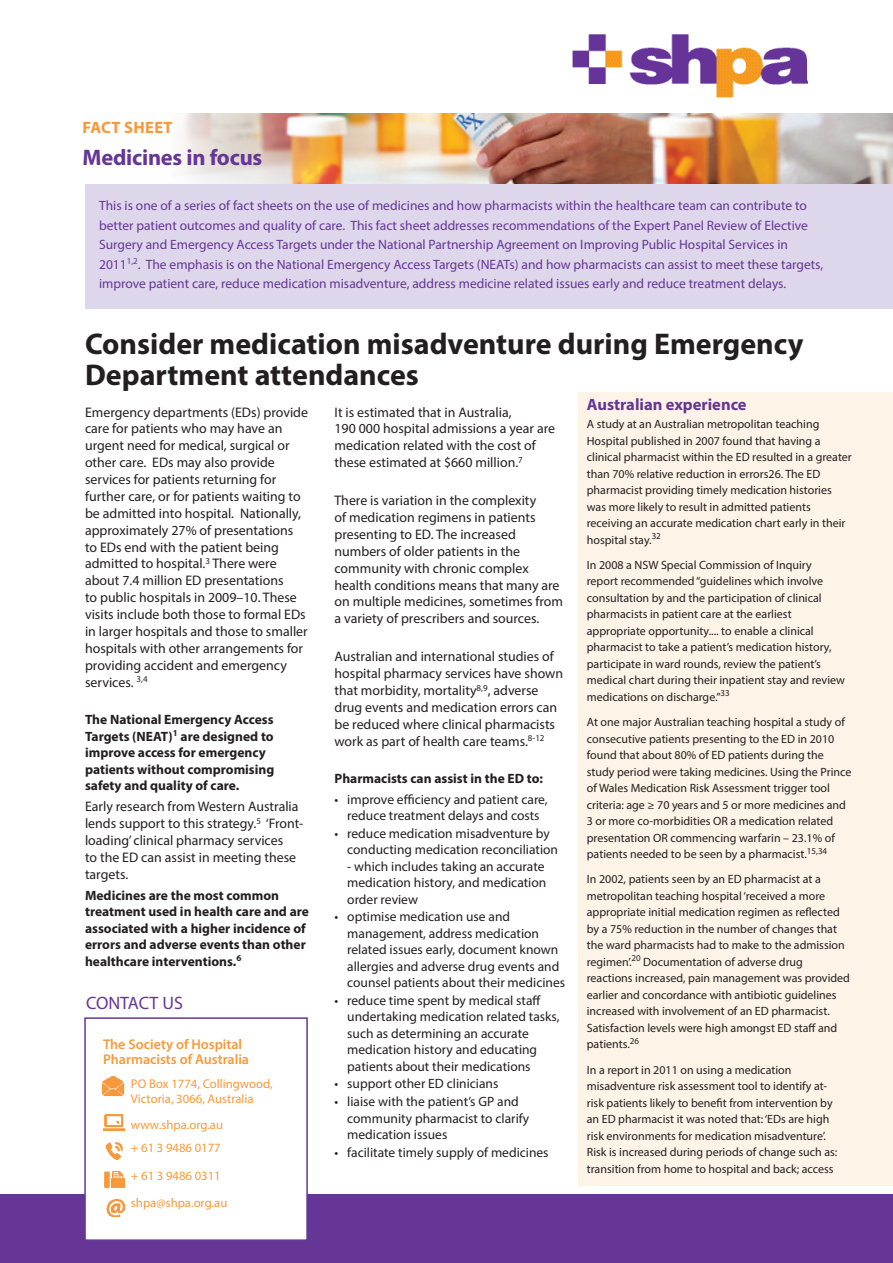
<style>
.page{position:relative;width:893px;height:1263px;background:#fff}
.page>*{position:absolute;margin:0;border:0;box-sizing:border-box;transform-origin:0 0}
.Headline_A{font:700 30px/31.5px "Myriad Pro";color:#231f20}
.t1{font:700 22.5px "Myriad Pro";letter-spacing:-.01em;color:#653695}
.t2{font:18px "Myriad Pro";color:#653695}
.Subhead_A{font:700 16.5px "Myriad Pro";color:#653695}
.t3{font:700 16.5px "Myriad Pro";letter-spacing:.02em;color:#f79938}
.t4{font:600 14.1px/15.5px "Myriad Pro";color:#f79938}
.Body_text{font:13.8px/16.8px "Myriad Pro";color:#231f20}
.Box_bullet{font:13.5px/16.5px "Myriad Pro";color:#231f20}
.Into_text{font:13.5px/19.5px "Myriad Pro";color:#653695}
.Subhead_B{font:700 13.5px/16.5px "Myriad Pro";color:#231f20}
.t5{font:12.75px/15.5px "Myriad Pro";color:#f79938}
.Box_text{font:12px/16.5px "Myriad Pro";color:#231f20}
</style>
<div class="page">
<img style="left:181px;top:114px;width:712px;height:70px">
<img style="left:572px;top:34px;width:236px;height:64px">
<div style="left:85px;top:184px;width:808px;height:125px;background:#ded6ea"></div>
<div style="left:578px;top:392px;width:315px;height:794px;background:#fef3e7"></div>
<div style="left:0;top:1195px;width:893px;height:68px;background:#653695"></div>
<div style="left:84px;top:1017px;width:224px;height:224px;background:#fff;border:2px solid #653695"></div>
<img style="left:101px;top:1076px;width:24px;height:21px">
<img style="left:103px;top:1115px;width:21px;height:101px">
<h3 class="t3" style="left:83px;top:117px;width:92px">FACT SHEET</h3>
<h2 class="t1" style="left:82px;top:143px;width:181px">Medicines in focus</h2>
<p class="Into_text" style="left:99px;top:196px;width:726px">This is one of a series of fact sheets on the use of medicines and how pharmacists within the healthcare team can contribute to better patient outcomes and quality of care. This fact sheet addresses recommendations of the Expert Panel Review of Elective Surgery and Emergency Access Targets under the National Partnership Agreement on Improving Public Hospital Services in 2011<sup>1,2</sup>. The emphasis is on the National Emergency Access Targets (NEATs) and how pharmacists can assist to meet these targets, improve patient care, reduce medication misadventure, address medicine related issues early and reduce treatment delays.</p>
<p class="Headline_A" style="left:85px;top:327px;width:720px">Consider medication misadventure during Emergency<br>Department attendances</p>
<p class="Body_text" style="left:85px;top:403px;width:225px">Emergency departments (EDs) provide care for patients who may have an urgent need for medical, surgical or other care. EDs may also provide services for patients returning for further care, or for patients waiting to be admitted into hospital. Nationally, approximately 27% of presentations to EDs end with the patient being admitted to hospital.<sup>3</sup> There were about 7.4 million ED presentations<br>to public hospitals in 2009–10. These visits include both those to formal EDs in larger hospitals and those to smaller hospitals with other arrangements for providing accident and emergency services. <sup>3,4</sup></p>
<p class="Subhead_B" style="left:85px;top:711px;width:191px">The National Emergency Access<br>Targets (NEAT)<sup>1</sup> are designed to improve access for emergency patients without compromising safety and quality of care.</p>
<p class="Body_text" style="left:85px;top:798px;width:220px">Early research from Western Australia lends support to this strategy.<sup>5</sup> ‘Front&shy;loading’ clinical pharmacy services<br>to the ED can assist in meeting these targets.</p>
<p class="Subhead_B" style="left:85px;top:886px;width:225px">Medicines are the most common treatment used in health care and are associated with a higher incidence of errors and adverse events than other healthcare interventions.<sup>6</sup></p>
<p class="Subhead_A" style="left:587px;top:394px;width:161px">Australian experience</p>
<p class="Box_text" style="left:587px;top:415px;width:267px">A study at an Australian metropolitan teaching Hospital published in 2007 found that having a clinical pharmacist within the ED resulted in a greater than 70% relative reduction in errors26. The ED pharmacist providing timely medication histories was more likely to result in admitted patients receiving an accurate medication chart early in their hospital stay.<sup>32</sup></p>
<p class="Box_text" style="left:587px;top:556px;width:260px">In 2008 a NSW Special Commission of Inquiry report recommended “guidelines which involve consultation by and the participation of clinical pharmacists in patient care at the earliest appropriate opportunity.... to enable a clinical pharmacist to take a patient’s medication history, participate in ward rounds, review the patient’s medical chart during their inpatient stay and review medications on discharge.”<sup>33</sup></p>
<p class="Box_text" style="left:587px;top:713px;width:266px">At one major Australian teaching hospital a study of consecutive patients presenting to the ED in 2010 found that about 80% of ED patients during the study period were taking medicines. Using the Prince of Wales Medication Risk Assessment trigger tool criteria: age ≥ 70 years and 5 or more medicines and 3 or more co-morbidities OR a medication related presentation OR commencing warfarin – 23.1% of patients needed to be seen by a pharmacist.<sup>15,34</sup></p>
<p class="Box_text" style="left:587px;top:871px;width:265px">In 2002, patients seen by an ED pharmacist at a metropolitan teaching hospital ‘received a more appropriate initial medication regimen as reflected by a 75% reduction in the number of changes that the ward pharmacists had to make to the admission regimen’.<sup>20</sup> Documentation of adverse drug reactions increased, pain management was provided earlier and concordance with antibiotic guidelines increased with involvement of an ED pharmacist.<br>Satisfaction levels were high amongst ED staff and patients.<sup>26</sup></p>
<p class="Box_text" style="left:587px;top:1061px;width:252px">In a report in 2011 on using a medication misadventure risk assessment tool to identify at&shy;risk patients likely to benefit from intervention by an ED pharmacist it was noted that: ‘EDs are high risk environments for medication misadventure’.<br>Risk is increased during periods of change such as: transition from home to hospital and back; access</p>
<p class="Body_text" style="left:334px;top:403px;width:222px">It is estimated that in Australia,<br>190 000 hospital admissions a year are medication related with the cost of these estimated at $660 million.<sup>7</sup></p>
<p class="Body_text" style="left:334px;top:492px;width:230px">There is variation in the complexity<br>of medication regimens in patients presenting to ED. The increased numbers of older patients in the community with chronic complex health conditions means that many are on multiple medicines, sometimes from a variety of prescribers and sources.</p>
<p class="Body_text" style="left:334px;top:648px;width:230px">Australian and international studies of hospital pharmacy services have shown that morbidity, mortality<sup>8,9</sup>, adverse drug events and medication errors can be reduced where clinical pharmacists work as part of health care teams.<sup>8-12</sup></p>
<p class="Subhead_B" style="left:334px;top:770px;width:210px">Pharmacists can assist in the ED to:</p>
<p class="Box_bullet" style="left:334px;top:791px;width:215px;text-align:center">• improve efficiency and patient care, reduce treatment delays and costs</p>
<p class="Box_bullet" style="left:347px;top:825px;width:212px;text-indent:-13px">• reduce medication misadventure by conducting medication reconciliation</p>
<p class="Box_bullet" style="left:347px;top:858px;width:201px">- which includes taking an accurate medication history, and medication order review</p>
<p class="Box_bullet" style="left:347px;top:908px;width:219px;text-indent:-13px">• optimise medication use and management, address medication related issues early, document known allergies and adverse drug events and counsel patients about their medicines</p>
<p class="Box_bullet" style="left:347px;top:992px;width:214px;text-indent:-13px">• reduce time spent by medical staff undertaking medication related tasks, such as determining an accurate medication history and educating patients about their medications</p>
<p class="Box_bullet" style="left:334px;top:1075px;width:165px">• support other ED clinicians</p>
<p class="Box_bullet" style="left:347px;top:1093px;width:183px;text-indent:-13px">• liaise with the patient’s GP and community pharmacist to clarify medication issues</p>
<p class="Box_bullet" style="left:334px;top:1143px;width:216px">• facilitate timely supply of medicines</p>
<h3 class="t2" style="left:86px;top:992px;width:98px">CONTACT US</h3>
<p class="t4" style="left:103px;top:1036px;width:148px">The Society of Hospital<br>Pharmacists of Australia</p>
<p class="t5" style="left:131px;top:1075px;width:143px">PO Box 1774, Collingwood,<br>Victoria, 3066, Australia</p>
<p class="t5" style="left:131px;top:1112px;width:94px;line-height:23.5px">www.shpa.org.au + 61 3 9486 0177</p>
<p class="t5" style="left:131px;top:1161px;width:98px;line-height:27.5px">+ 61 3 9486 0311 shpa@shpa.org.au</p>
</div>
